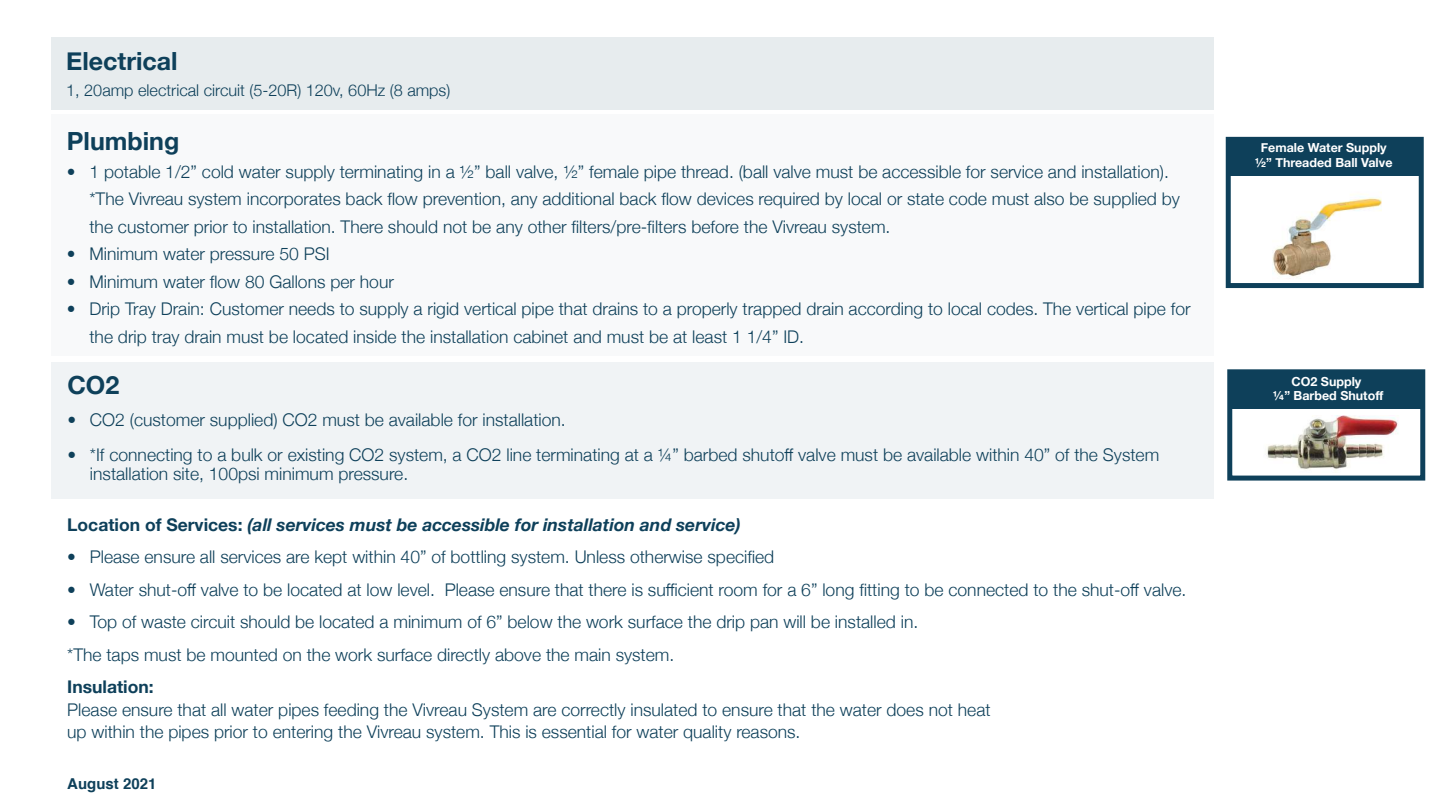
<style>
.page{position:relative;width:1440px;height:810px;background:#fff}
.page>*{position:absolute;margin:0;border:0;box-sizing:border-box;transform-origin:0 0}
.t1{font:700 25px "Helvetica Neue";color:#0e405a}
.t2{font:300 17.5px/27.5px "Helvetica Neue";color:#0e405a}
.t3{font:italic 700 17.5px "Helvetica Neue";color:#0e405a}
.t4{font:700 17.5px "Helvetica Neue";color:#0e405a}
.t5{font:300 16.25px "Helvetica Neue";color:#0e405a}
.t6{font:700 15px "Helvetica";color:#0e405a}
.t7{font:700 12.5px/15px "Helvetica Neue";color:#fff;text-align:center}
.s1{font-style:normal}
</style>
<div class="page">
<div style="left:52px;top:114px;width:1162px;height:242px;background:#f8f9fa"></div>
<div style="left:1226px;top:137px;width:198px;height:151px;border:5px solid #0e405a"></div>
<img style="left:1273px;top:197px;width:108px;height:92px">
<div style="left:1226px;top:137px;width:197px;height:39px;background:#0e405a"></div>
<div style="left:52px;top:362px;width:1162px;height:137px;background:#f0f3f5"></div>
<img style="left:1267px;top:416px;width:131px;height:54px">
<div style="left:1227px;top:369px;width:198px;height:112px;border:5px solid #0e405a"></div>
<div style="left:1228px;top:370px;width:197px;height:38px;background:#0e405a"></div>
<div style="left:52px;top:37px;width:1162px;height:73px;background:#e7ecee"></div>
<h1 class="t1" style="left:66px;top:41px;width:113px">Electrical</h1>
<p class="t5" style="left:66px;top:77px;width:386px">1, 20amp electrical circuit (5-20R) 120v, 60Hz (8 amps)</p>
<h1 class="t1" style="left:67px;top:122px;width:114px">Plumbing</h1>
<p class="t2" style="left:89px;top:156px;width:1092px;text-indent:-22px">• 1 potable 1/2” cold water supply terminating in a ½” ball valve, ½” female pipe thread. (ball valve must be accessible for service and installation). *The Vivreau system incorporates back flow prevention, any additional back flow devices required by local or state code must also be supplied by the customer prior to installation. There should not be any other filters/pre-filters before the Vivreau system.</p>
<p class="t2" style="left:67px;top:239px;width:264px">• Minimum water pressure 50 PSI</p>
<p class="t2" style="left:67px;top:266px;width:328px">• Minimum water flow 80 Gallons per hour</p>
<p class="t2" style="left:89px;top:294px;width:1103px;text-indent:-22px">• Drip Tray Drain: Customer needs to supply a rigid vertical pipe that drains to a properly trapped drain according to local codes. The vertical pipe for the drip tray drain must be located inside the installation cabinet and must be at least 1 1/4” ID.</p>
<h1 class="t1" style="left:67px;top:365px;width:53px">CO2</h1>
<p class="t2" style="left:67px;top:405px;width:500px">• CO2 (customer supplied) CO2 must be available for installation.</p>
<p class="t2" style="left:90px;top:444px;width:1071px;line-height:18.8px;text-indent:-22px">• *If connecting to a bulk or existing CO2 system, a CO2 line terminating at a ¼” barbed shutoff valve must be available within 40” of the System installation site, 100psi minimum pressure.</p>
<p class="t3" style="left:67px;top:511px;width:675px"><span class="s1">Location of Services:</span> (all services must be accessible for installation and service)</p>
<p class="t2" style="left:67px;top:542px;width:709px">• Please ensure all services are kept within 40” of bottling system. Unless otherwise specified</p>
<p class="t2" style="left:67px;top:575px;width:1121px">• Water shut-off valve to be located at low level. Please ensure that there is sufficient room for a 6” long fitting to be connected to the shut-off valve.</p>
<p class="t2" style="left:67px;top:605px;width:853px;line-height:32.5px">• Top of waste circuit should be located a minimum of 6” below the work surface the drip pan will be installed in. *The taps must be mounted on the work surface directly above the main system.</p>
<p class="t4" style="left:67px;top:673px;width:88px">Insulation:</p>
<p class="t2" style="left:67px;top:697px;width:925px;line-height:22.5px">Please ensure that all water pipes feeding the Vivreau System are correctly insulated to ensure that the water does not heat up within the pipes prior to entering the Vivreau system. This is essential for water quality reasons.</p>
<p class="t6" style="left:67px;top:771px;width:91px">August 2021</p>
<p class="t7" style="left:1255px;top:141px;width:139px">Female Water Supply ½” Threaded Ball Valve</p>
<p class="t7" style="left:1273px;top:375px;width:112px;line-height:13.8px">CO2 Supply<br>¼” Barbed Shutoff</p>
</div>
